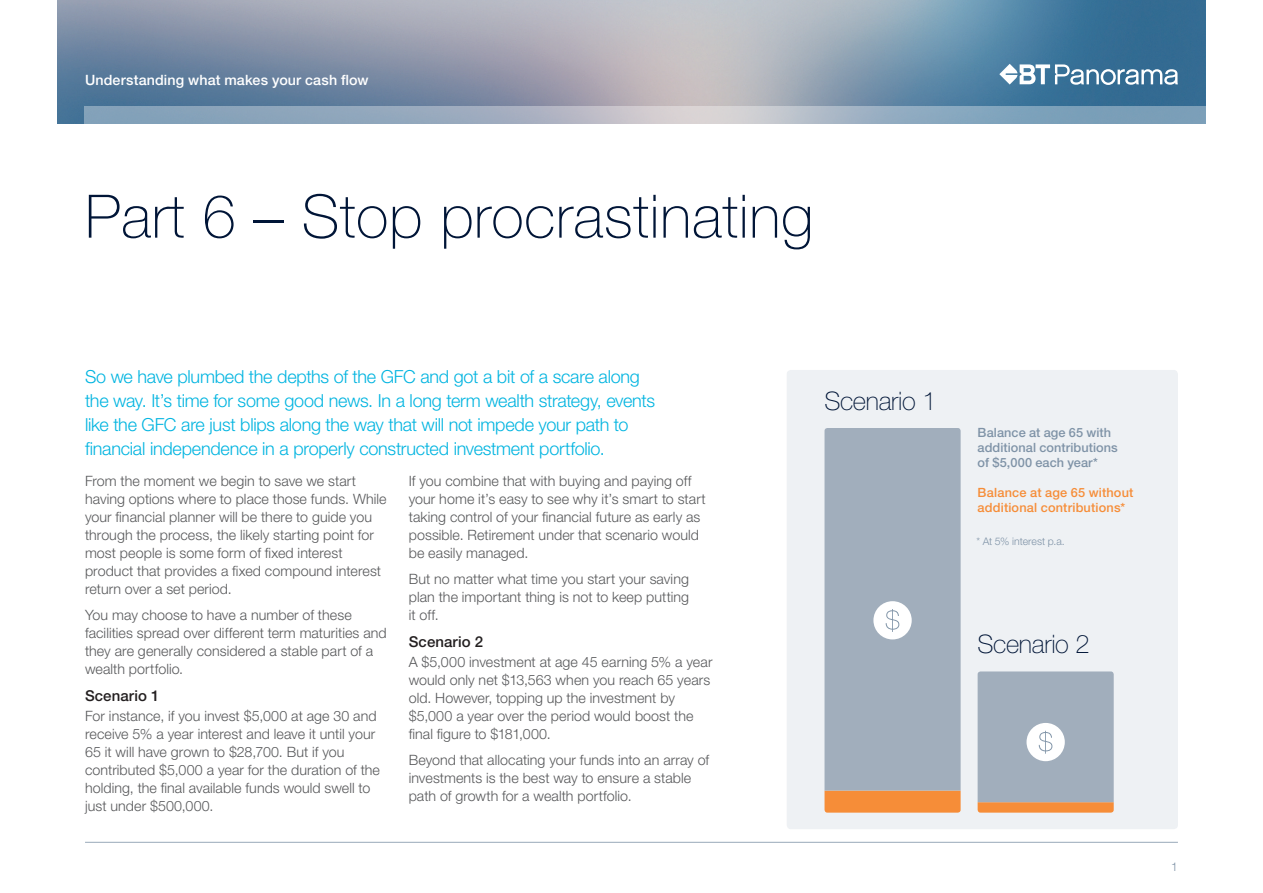
<style>
.page{position:relative;width:1263px;height:893px;background:#fff}
.page>*{position:absolute;margin:0;border:0;box-sizing:border-box;transform-origin:0 0}
._02_Main_Heading{font:100 60px "Helvetica Neue LT Std";letter-spacing:.01em;color:#001537}
._03_Heading_1{font:100 25.5px "Helvetica Neue LT Std";letter-spacing:-.015em;color:#001537}
._07_Intro_text{font:300 18px/24px "Helvetica Neue LT Std";letter-spacing:-.015em;color:#00b4e0}
._04_Heading_2{font:500 15px "Helvetica Neue LT Std";letter-spacing:.005em;color:#231f20}
._00_Body_copy{font:300 14.25px/18px "Helvetica Neue LT Std";letter-spacing:.005em;color:#57585a}
._01_Section_Heading{font:500 14.25px "Helvetica Neue LT Std";letter-spacing:.01em;color:#fff}
._12_Diagram_heading{font:500 12.75px/15px "Helvetica Neue LT Std";letter-spacing:.005em;color:#7f93a7}
._12_Diagram_heading-2{font:500 12.75px/15px "Helvetica Neue LT Std";letter-spacing:.015em;color:#f68d38}
._08_Page_Numbers{font:300 12px "Helvetica Neue LT Std";color:#7f93a7}
._11_First_Footnote{font:300 10.5px "Helvetica Neue LT Std";color:#7f93a7}
</style>
<div class="page">
<div style="left:787px;top:370px;width:391px;height:459px;background:#eef1f4;border-radius:4px"></div>
<svg style="left:824px;top:790px;width:137px;height:23px;background:#f39141"></svg>
<div style="left:824px;top:428px;width:137px;height:362px;background:#a1aebc"></div>
<div style="left:873px;top:601px;width:39px;height:38px;background:#fff;border-radius:50%"></div>
<svg style="left:886px;top:609px;width:13px;height:23px"></svg>
<svg style="left:978px;top:671px;width:136px;height:142px;background:#acb0b6"></svg>
<img style="left:57px;top:0;width:1148px;height:123px">
<svg style="left:999px;top:64px;width:179px;height:21px"></svg>
<svg style="left:84px;top:106px;width:1121px;height:17px;background:#9aaec0"></svg>
<hr style="left:85px;top:842px;width:1093px;height:1px;background:#7f93a7">
<p class="_01_Section_Heading" style="left:85px;top:71px;width:285px">Understanding what makes your cash flow</p>
<p class="_02_Main_Heading" style="left:85px;top:182px;width:730px">Part 6 – Stop procrastinating</p>
<p class="_07_Intro_text" style="left:85px;top:364px;width:571px">So we have plumbed the depths of the GFC and got a bit of a scare along the way. It’s time for some good news. In a long term wealth strategy, events like the GFC are just blips along the way that will not impede your path to financial independence in a properly constructed investment portfolio.</p>
<p class="_00_Body_copy" style="left:85px;top:471px;width:303px">From the moment we begin to save we start having options where to place those funds. While your financial planner will be there to guide you through the process, the likely starting point for most people is some form of fixed interest product that provides a fixed compound interest return over a set period.</p>
<p class="_00_Body_copy" style="left:85px;top:606px;width:303px">You may choose to have a number of these facilities spread over different term maturities and they are generally considered a stable part of a wealth portfolio.</p>
<p class="_04_Heading_2" style="left:85px;top:686px;width:76px">Scenario 1</p>
<p class="_00_Body_copy" style="left:85px;top:706px;width:296px">For instance, if you invest $5,000 at age 30 and receive 5% a year interest and leave it until your 65 it will have grown to $28,700. But if you contributed $5,000 a year for the duration of the holding, the final available funds would swell to just under $500,000.</p>
<p class="_00_Body_copy" style="left:409px;top:471px;width:298px">If you combine that with buying and paying off your home it’s easy to see why it’s smart to start taking control of your financial future as early as possible. Retirement under that scenario would be easily managed.</p>
<p class="_00_Body_copy" style="left:409px;top:570px;width:282px;text-align:justify">But no matter what time you start your saving plan the important thing is not to keep putting it off.</p>
<p class="_04_Heading_2" style="left:409px;top:632px;width:76px">Scenario 2</p>
<p class="_00_Body_copy" style="left:409px;top:652px;width:305px">A $5,000 investment at age 45 earning 5% a year would only net $13,563 when you reach 65 years old. However, topping up the investment by $5,000 a year over the period would boost the final figure to $181,000.</p>
<p class="_00_Body_copy" style="left:409px;top:751px;width:302px">Beyond that allocating your funds into an array of investments is the best way to ensure a stable path of growth for a wealth portfolio.</p>
<p class="_03_Heading_1" style="left:824px;top:386px;width:114px">Scenario 1</p>
<p class="_12_Diagram_heading" style="left:978px;top:425px;width:142px">Balance at age 65 with additional contributions of $5,000 each year*</p>
<p class="_12_Diagram_heading-2" style="left:978px;top:484px;width:157px">Balance at age 65 without additional contributions*</p>
<p class="_11_First_Footnote" style="left:976px;top:535px;width:90px">* At 5% interest p.a.</p>
<p class="_03_Heading_1" style="left:977px;top:630px;width:114px">Scenario 2</p>
<p class="_08_Page_Numbers" style="left:1171px;top:860px;width:8px">1</p>
</div>
